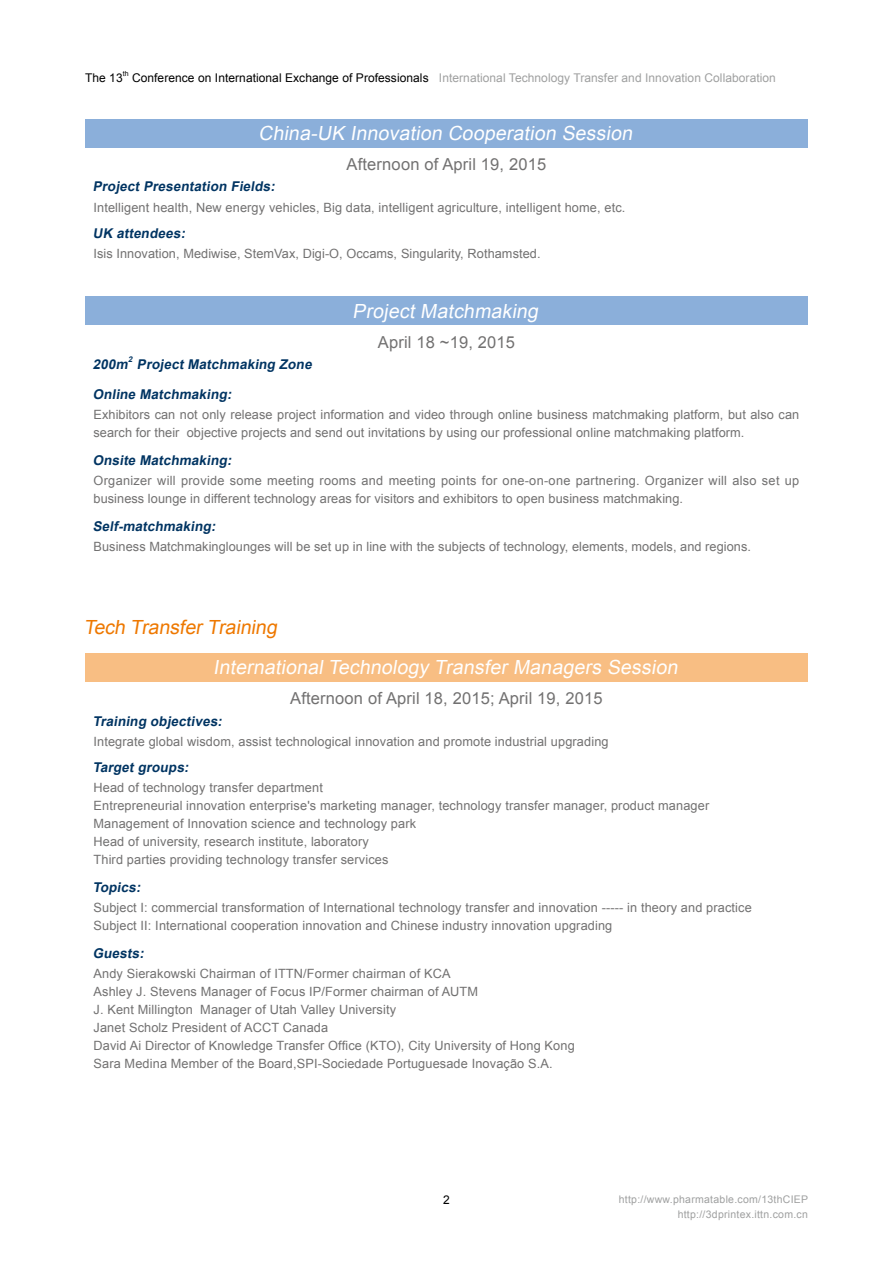
<style>
.page{position:relative;width:893px;height:1263px;background:#fff}
.page>*{position:absolute;margin:0;border:0;box-sizing:border-box;transform-origin:0 0}
.t1{font:italic 19.5px "Arial";color:#fff}
.t2{font:italic 19.5px "Arial";color:#ee7800}
.t3{font:16.5px "Arial";letter-spacing:.01em;color:#727171}
.t4{font:italic 700 13.5px "Arial";color:#003462}
.t5{font:12.75px/18px "Arial";letter-spacing:.01em;color:#727171}
.t6{font:12px "Arial";letter-spacing:.005em;color:#9fa0a0}
.t7{font:12px "Arial";color:#000}
.t8{font:10.5px/15px "Arial";letter-spacing:.025em;color:#9fa0a0;text-align:right}
.t9{font:italic 700 7.8px "Arial";color:#003462}
.t10{font:7.05px "Arial";color:#000}
.s1{color:#000}
</style>
<div class="page">
<div style="left:85px;top:653px;width:723px;height:28px;background:#f8be83"></div>
<div style="left:85px;top:119px;width:723px;height:28px;background:#8bafda"></div>
<div style="left:85px;top:297px;width:723px;height:28px;background:#8bafda"></div>
<p class="t7" style="left:85px;top:69px;width:39px">The 13</p>
<p class="t10" style="left:123px;top:69px;width:7px">th</p>
<p class="t6" style="left:132px;top:69px;width:645px"><span class="s1">Conference on International Exchange of Professionals</span> International Technology Transfer and Innovation Collaboration</p>
<h1 class="t1" style="left:258px;top:120px;width:379px">China-UK Innovation Cooperation Session</h1>
<p class="t3" style="left:347px;top:153px;width:201px">Afternoon of April 19, 2015</p>
<p class="t4" style="left:93px;top:177px;width:187px">Project Presentation Fields:</p>
<p class="t5" style="left:94px;top:198px;width:533px">Intelligent health, New energy vehicles, Big data, intelligent agriculture, intelligent home, etc.</p>
<p class="t4" style="left:93px;top:224px;width:97px">UK attendees:</p>
<p class="t5" style="left:94px;top:245px;width:448px">Isis Innovation, Mediwise, StemVax, Digi-O, Occams, Singularity, Rothamsted.</p>
<h1 class="t1" style="left:353px;top:298px;width:191px">Project Matchmaking</h1>
<p class="t3" style="left:378px;top:331px;width:139px">April 18 ~19, 2015</p>
<p class="t4" style="left:93px;top:355px;width:39px">200m</p>
<p class="t9" style="left:128px;top:354px;width:8px">2</p>
<p class="t4" style="left:137px;top:355px;width:179px">Project Matchmaking Zone</p>
<p class="t4" style="left:93px;top:385px;width:143px">Online Matchmaking:</p>
<p class="t5" style="left:94px;top:406px;width:707px">Exhibitors can not only release project information and video through online business matchmaking platform, but also can search for their objective projects and send out invitations by using our professional online matchmaking platform.</p>
<p class="t4" style="left:93px;top:451px;width:143px">Onsite Matchmaking:</p>
<p class="t5" style="left:94px;top:472px;width:707px">Organizer will provide some meeting rooms and meeting points for one-on-one partnering. Organizer will also set up business lounge in different technology areas for visitors and exhibitors to open business matchmaking.</p>
<p class="t4" style="left:93px;top:517px;width:127px">Self-matchmaking:</p>
<p class="t5" style="left:94px;top:538px;width:659px">Business Matchmakinglounges will be set up in line with the subjects of technology, elements, models, and regions.</p>
<h1 class="t2" style="left:84px;top:614px;width:199px">Tech TransferTraining</h1>
<h1 class="t1" style="left:213px;top:655px;width:470px">International Technology Transfer Managers Session</h1>
<p class="t3" style="left:290px;top:687px;width:314px">Afternoon of April 18, 2015; April 19, 2015</p>
<p class="t4" style="left:93px;top:712px;width:134px">Training objectives:</p>
<p class="t5" style="left:94px;top:732px;width:517px">Integrate global wisdom, assist technological innovation and promote industrial upgrading</p>
<p class="t4" style="left:93px;top:758px;width:100px">Target groups:</p>
<p class="t5" style="left:94px;top:779px;width:617px">Head of technology transfer department<br>Entrepreneurial innovation enterprise's marketing manager, technology transfer manager, product manager Management of Innovation science and technology park<br>Head of university, research institute, laboratory<br>Third parties providing technology transfer services</p>
<p class="t4" style="left:93px;top:878px;width:52px">Topics:</p>
<p class="t5" style="left:94px;top:899px;width:660px">Subject I: commercial transformation of International technology transfer and innovation ----- in theory and practice<br>Subject II: International cooperation innovation and Chinese industry innovation upgrading</p>
<p class="t4" style="left:93px;top:944px;width:56px">Guests:</p>
<p class="t5" style="left:94px;top:965px;width:483px">Andy Sierakowski Chairman of ITTN/Former chairman of KCA<br>Ashley J. Stevens Manager of Focus IP/Former chairman of AUTM<br>J. Kent Millington Manager of Utah Valley University<br>Janet Scholz President of ACCT Canada<br>David Ai Director of Knowledge Transfer Office (KTO), City University of Hong Kong Sara Medina Member of the Board,SPI-Sociedade Portuguesade Inovação S.A.</p>
<p class="t7" style="left:443px;top:1192px;width:8px">2</p>
<p class="t8" style="left:619px;top:1192px;width:191px">http://www.pharmatable.com/13thCIEP http://3dprintex.ittn.com.cn</p>
</div>
